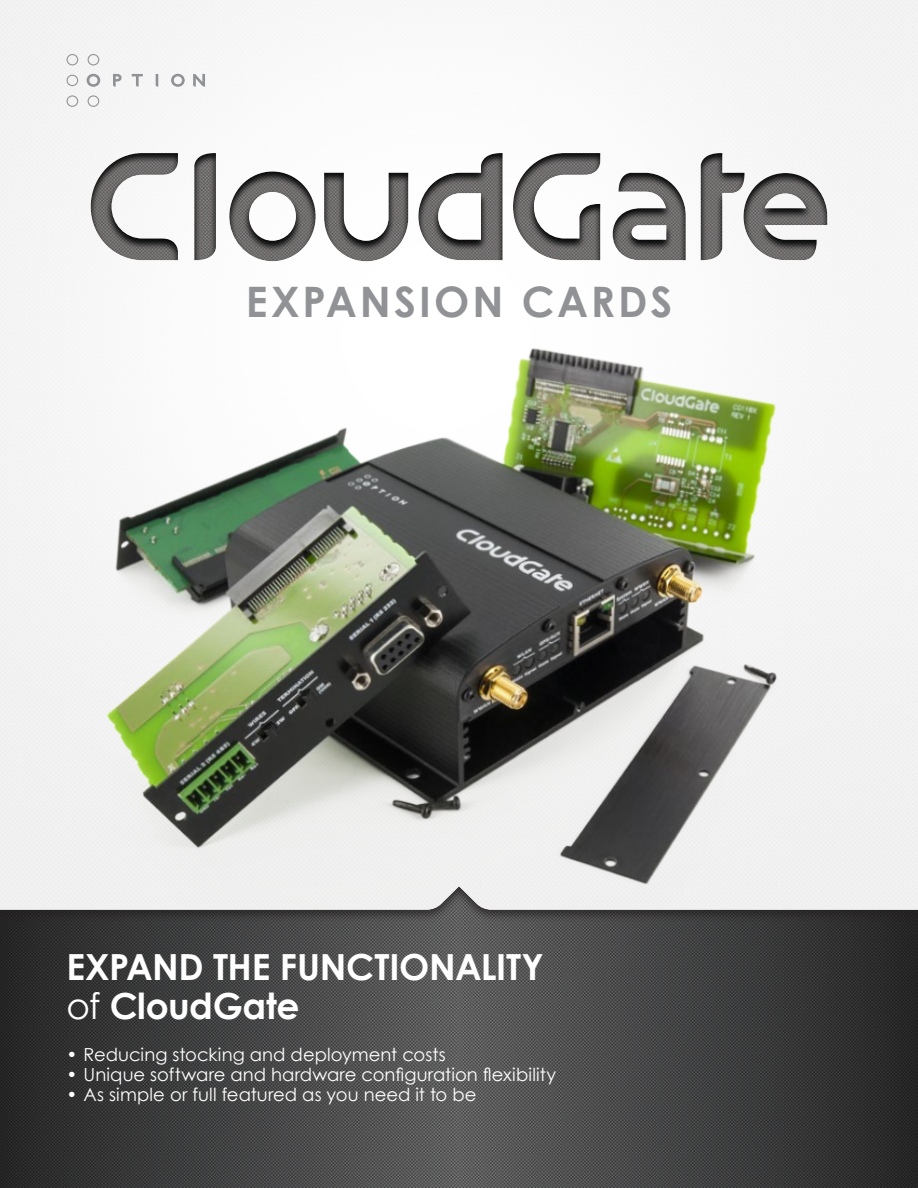
<style>
.page{position:relative;width:918px;height:1188px;background:#fff}
.page>*{position:absolute;margin:0;border:0;box-sizing:border-box;transform-origin:0 0}
.t1{font:700 42px "Century Gothic";color:#919295}
.t2{font:700 36px/39.6px "Century Gothic";letter-spacing:-.01em;color:#fff}
.t3{font:18px "Century Gothic";letter-spacing:.005em;color:#fff}
.s1{font-weight:400}
</style>
<div class="page">
<svg style="left:0;top:922px;width:918px;height:266px;background:#424243"></svg>
<img style="left:0;top:338px;width:918px;height:572px">
<div style="left:89px;top:152px;width:738px;height:112px;background:#231f20;opacity:.75"></div>
<svg style="left:88px;top:54px;width:11px;height:11px"></svg>
<svg style="left:88px;top:95px;width:11px;height:12px"></svg>
<svg style="left:67px;top:54px;width:11px;height:11px"></svg>
<svg style="left:67px;top:75px;width:11px;height:11px"></svg>
<svg style="left:67px;top:95px;width:11px;height:12px"></svg>
<svg style="left:87px;top:74px;width:13px;height:13px"></svg>
<svg style="left:171px;top:74px;width:14px;height:13px"></svg>
<svg style="left:113px;top:74px;width:9px;height:13px"></svg>
<svg style="left:132px;top:74px;width:11px;height:13px"></svg>
<svg style="left:156px;top:74px;width:2px;height:13px"></svg>
<svg style="left:193px;top:74px;width:12px;height:13px"></svg>
<h1 class="t1" style="left:246px;top:276px;width:56px">EXPAN</h1>
<h1 class="t1" style="left:394px;top:276px;width:53px">SION</h1>
<h1 class="t1" style="left:522px;top:276px;width:152px">CARDS</h1>
<h2 class="t2" style="left:67px;top:946px;width:479px">EXPAND THE FUNCTIONALITY <span class="s1">of</span> CLOUDGATE</h2>
<p class="t3" style="left:67px;top:1044px;width:381px">• Reducing stocking and deployment costs</p>
<p class="t3" style="left:67px;top:1064px;width:491px">• Unique software and hardware configuration flexibility</p>
<p class="t3" style="left:67px;top:1084px;width:411px">• As simple or full featured as you need it to be</p>
</div>
